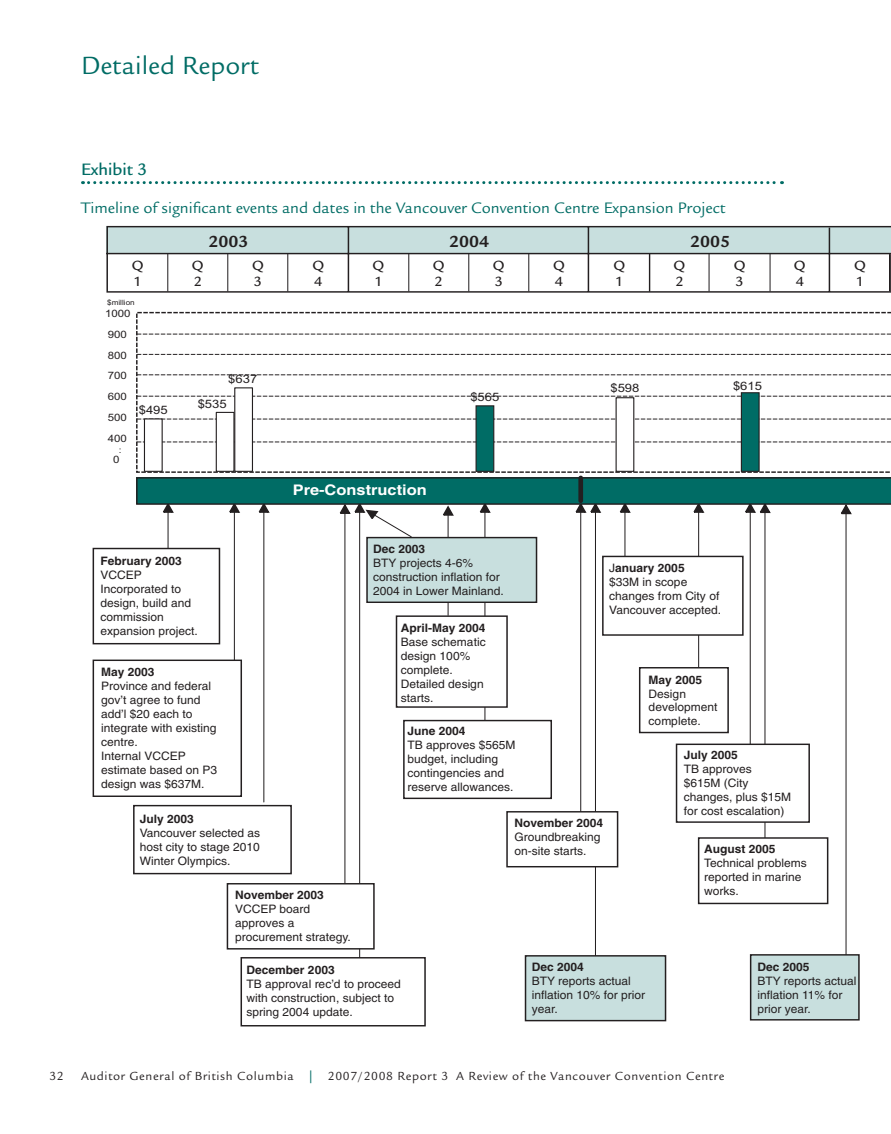
<style>
.page{position:relative;width:891px;height:1134px;background:#fff}
.page>*{position:absolute;margin:0;border:0;box-sizing:border-box;transform-origin:0 0}
.t1{font:27px "Legacy Sans";color:#006c65}
.t2{font:500 18px "Legacy Sans";color:#006c65}
.t3{font:700 17.4px "Legacy Sans";color:#231f20}
.t4{font:16.5px "Legacy Sans";color:#006c65}
.t5{font:500 14.55px/16px "Legacy Sans";color:#231f20}
.t6{font:700 14.55px "Helvetica";color:#fff;scale:1.13 1}
.t7{font:12.75px "Legacy Sans";letter-spacing:.05em;color:#231f20}
.t8{font:11.7px/14px "Helvetica";color:#231f20}
.t9{font:700 11.7px "Helvetica";color:#231f20}
.t10{font:11.55px "Arial";color:#231f20;scale:1.13 1}
.t11{font:10.2px/21px "Arial";letter-spacing:.005em;color:#231f20;scale:1.13 1}
.t12{font:8.7px "Arial";color:#231f20;scale:1.13 1}
.t13{font:7.2px "Arial";color:#231f20;scale:1.13 1}
.s1{font-weight:700}
.s2{color:#006c65}
</style>
<div class="page">
<hr style="left:765px;top:511px;width:1px;height:328px;background:#231f20">
<hr style="left:595px;top:511px;width:1px;height:445px;background:#231f20">
<hr style="left:698px;top:511px;width:1px;height:157px;background:#231f20">
<hr style="left:485px;top:511px;width:1px;height:209px;background:#231f20">
<hr style="left:263px;top:511px;width:1px;height:291px;background:#231f20">
<hr style="left:168px;top:511px;width:1px;height:39px;background:#231f20">
<hr style="left:234px;top:511px;width:1px;height:150px;background:#231f20">
<hr style="left:448px;top:514px;width:1px;height:101px;background:#231f20">
<hr style="left:359px;top:511px;width:1px;height:464px;background:#231f20">
<hr style="left:580px;top:511px;width:1px;height:301px;background:#231f20">
<hr style="left:625px;top:511px;width:1px;height:45px;background:#231f20">
<hr style="left:750px;top:511px;width:1px;height:233px;background:#231f20">
<hr style="left:345px;top:512px;width:1px;height:372px;background:#231f20">
<hr style="left:846px;top:512px;width:1px;height:443px;background:#231f20">
<svg style="left:136px;top:477px;width:755px;height:61px"></svg>
<div style="left:578px;top:478px;width:5px;height:23px;background:#231f20"></div>
<svg style="left:136px;top:312px;width:755px;height:161px"></svg>
<svg style="left:137px;top:334px;width:754px;height:1px"></svg>
<svg style="left:137px;top:354px;width:754px;height:1px"></svg>
<svg style="left:137px;top:374px;width:754px;height:1px"></svg>
<svg style="left:137px;top:396px;width:754px;height:1px"></svg>
<svg style="left:137px;top:419px;width:754px;height:1px"></svg>
<svg style="left:137px;top:442px;width:754px;height:1px"></svg>
<div style="left:216px;top:412px;width:19px;height:60px;background:#fff;border:1px solid #231f20"></div>
<div style="left:144px;top:418px;width:19px;height:54px;background:#fff;border:1px solid #231f20"></div>
<div style="left:616px;top:397px;width:18px;height:75px;background:#fff;border:1px solid #231f20"></div>
<div style="left:234px;top:387px;width:19px;height:85px;background:#fff;border:1px solid #231f20"></div>
<div style="left:476px;top:405px;width:18px;height:67px;background:#006c65;border:1px solid #231f20"></div>
<div style="left:741px;top:392px;width:19px;height:80px;background:#006c65;border:1px solid #231f20"></div>
<div style="left:93px;top:548px;width:127px;height:96px;border:1px solid #231f20"></div>
<div style="left:133px;top:805px;width:159px;height:69px;background:#fff;border:1px solid #231f20"></div>
<div style="left:227px;top:883px;width:148px;height:67px;background:#fff;border:1px solid #231f20"></div>
<div style="left:241px;top:958px;width:184px;height:68px;background:#fff"></div>
<div style="left:241px;top:957px;width:185px;height:69px;border:1px solid #231f20"></div>
<div style="left:93px;top:660px;width:149px;height:137px;border:1px solid #231f20"></div>
<div style="left:396px;top:615px;width:112px;height:93px;background:#fff;border:1px solid #231f20"></div>
<div style="left:403px;top:720px;width:149px;height:79px;background:#fff;border:1px solid #231f20"></div>
<div style="left:506px;top:811px;width:112px;height:56px;background:#fff;border:1px solid #231f20"></div>
<div style="left:602px;top:556px;width:142px;height:80px;background:#fff;border:1px solid #231f20"></div>
<div style="left:639px;top:667px;width:90px;height:66px;background:#fff;border:1px solid #231f20"></div>
<div style="left:676px;top:744px;width:134px;height:79px;background:#fff;border:1px solid #231f20"></div>
<div style="left:698px;top:837px;width:130px;height:67px;background:#fff;border:1px solid #231f20"></div>
<div style="left:366px;top:537px;width:171px;height:66px;background:#c8dfde;border:1px solid #231f20"></div>
<div style="left:525px;top:955px;width:141px;height:66px;background:#c8dfde;border:1px solid #231f20"></div>
<div style="left:750px;top:954px;width:110px;height:67px;background:#c8dfde;border:1px solid #231f20"></div>
<svg style="left:106px;top:226px;width:785px;height:67px"></svg>
<hr style="left:167px;top:254px;width:1px;height:37px;background:#231f20">
<hr style="left:227px;top:254px;width:1px;height:37px;background:#231f20">
<hr style="left:287px;top:254px;width:1px;height:37px;background:#231f20">
<hr style="left:408px;top:254px;width:1px;height:37px;background:#231f20">
<hr style="left:468px;top:254px;width:1px;height:37px;background:#231f20">
<hr style="left:528px;top:254px;width:1px;height:37px;background:#231f20">
<hr style="left:709px;top:254px;width:1px;height:37px;background:#231f20">
<hr style="left:770px;top:254px;width:1px;height:37px;background:#231f20">
<hr style="left:890px;top:254px;width:1px;height:37px;background:#231f20">
<hr style="left:649px;top:254px;width:1px;height:37px;background:#231f20">
<hr style="left:889px;top:254px;width:1px;height:37px;background:#231f20">
<svg style="left:89px;top:181px;width:694px;height:3px"></svg>
<h1 class="t1" style="left:81px;top:50px;width:180px">Detailed Report</h1>
<h2 class="t2" style="left:81px;top:159px;width:68px">Exhibit 3</h2>
<h3 class="t4" style="left:81px;top:198px;width:646px">Timeline of significant events and dates in the Vancouver Convention Centre Expansion Project</h3>
<h3 class="t3" style="left:208px;top:232px;width:42px">2003</h3>
<h3 class="t3" style="left:449px;top:232px;width:42px">2004</h3>
<h3 class="t3" style="left:690px;top:232px;width:42px">2005</h3>
<p class="t5" style="left:132px;top:258px;width:13px">Q<br>1</p>
<p class="t5" style="left:192px;top:258px;width:13px">Q<br>2</p>
<p class="t5" style="left:252px;top:258px;width:13px">Q<br>3</p>
<p class="t5" style="left:312px;top:258px;width:13px">Q<br>4</p>
<p class="t5" style="left:373px;top:258px;width:13px">Q<br>1</p>
<p class="t5" style="left:433px;top:258px;width:13px">Q<br>2</p>
<p class="t5" style="left:493px;top:258px;width:13px">Q<br>3</p>
<p class="t5" style="left:553px;top:258px;width:13px">Q<br>4</p>
<p class="t5" style="left:613px;top:258px;width:13px">Q<br>1</p>
<p class="t5" style="left:674px;top:258px;width:13px">Q<br>2</p>
<p class="t5" style="left:734px;top:258px;width:13px">Q<br>3</p>
<p class="t5" style="left:794px;top:258px;width:13px">Q<br>4</p>
<p class="t5" style="left:854px;top:258px;width:13px">Q<br>1</p>
<p class="t13" style="left:107px;top:300px;width:26px">$million</p>
<p class="t11" style="left:105px;top:303px;width:24px">1000<br>900<br>800<br>700<br>600<br>500<br>400</p>
<p class="t12" style="left:119px;top:446px;width:4px">:</p>
<p class="t11" style="left:113px;top:450px;width:7px">0</p>
<p class="t10" style="left:139px;top:405px;width:27px">$495</p>
<p class="t10" style="left:228px;top:374px;width:27px">$637</p>
<p class="t10" style="left:198px;top:399px;width:27px">$535</p>
<p class="t6" style="left:293px;top:481px;width:120px">Pre-Construction</p>
<p class="t10" style="left:470px;top:392px;width:27px">$565</p>
<p class="t10" style="left:610px;top:383px;width:27px">$598</p>
<p class="t10" style="left:733px;top:381px;width:27px">$615</p>
<p class="t9" style="left:373px;top:541px;width:54px">Dec 2003</p>
<p class="t8" style="left:373px;top:556px;width:132px">BTY projects 4-6% construction inflation for<br>2004 in Lower Mainland.</p>
<p class="t9" style="left:401px;top:621px;width:86px">April-May 2004</p>
<p class="t8" style="left:401px;top:635px;width:86px">Base schematic design 100% complete.<br>Detailed design starts.</p>
<p class="t9" style="left:407px;top:724px;width:60px">June 2004</p>
<p class="t8" style="left:407px;top:738px;width:110px">TB approves $565M budget, including contingencies and reserve allowances.</p>
<p class="t9" style="left:100px;top:554px;width:83px">February 2003</p>
<p class="t8" style="left:100px;top:568px;width:99px">VCCEP<br>Incorporated to design, build and commission expansion project.</p>
<p class="t8" style="left:609px;top:561px;width:113px">J<span class="s1">anuary 2005<br></span>$33M in scope changes from City of<br>Vancouver accepted.</p>
<p class="t9" style="left:101px;top:665px;width:55px">May 2003</p>
<p class="t8" style="left:101px;top:679px;width:118px">Province and federal gov’t agree to fund add’l $20 each to integrate with existing centre.<br>Internal VCCEP estimate based on P3 design was $637M.</p>
<p class="t9" style="left:649px;top:672px;width:55px">May 2005</p>
<p class="t8" style="left:649px;top:686px;width:70px">Design development complete.</p>
<p class="t9" style="left:684px;top:748px;width:56px">July 2005</p>
<p class="t8" style="left:684px;top:762px;width:109px">TB approves $615M (City changes, plus $15M for cost escalation)</p>
<p class="t9" style="left:704px;top:842px;width:73px">August 2005</p>
<p class="t8" style="left:704px;top:856px;width:104px">Technical problems reported in marine works.</p>
<p class="t9" style="left:140px;top:811px;width:56px">July 2003</p>
<p class="t8" style="left:140px;top:826px;width:122px;text-align:justify">Vancouver selected as host city to stage 2010<br>Winter Olympics.</p>
<p class="t9" style="left:235px;top:888px;width:90px">November 2003</p>
<p class="t8" style="left:235px;top:902px;width:117px">VCCEP board approves a procurement strategy.</p>
<p class="t9" style="left:247px;top:963px;width:90px">December 2003</p>
<p class="t8" style="left:247px;top:977px;width:156px">TB approval rec’d to proceed with construction, subject to spring 2004 update.</p>
<p class="t9" style="left:515px;top:816px;width:90px">November 2004</p>
<p class="t8" style="left:515px;top:830px;width:88px">Groundbreaking on-site starts.</p>
<p class="t9" style="left:532px;top:960px;width:54px">Dec 2004</p>
<p class="t8" style="left:532px;top:974px;width:115px">BTY reports actual inflation 10% for prior year.</p>
<p class="t9" style="left:757px;top:960px;width:54px">Dec 2005</p>
<p class="t8" style="left:757px;top:974px;width:101px">BTY reports actual inflation 11% for prior year.</p>
<p class="t7" style="left:50px;top:1069px;width:16px">32</p>
<p class="t7" style="left:81px;top:1069px;width:645px">Auditor General of British Columbia <span class="s2">|</span> 2007/2008 Report 3 A Review of the Vancouver Convention Centre</p>
</div>
